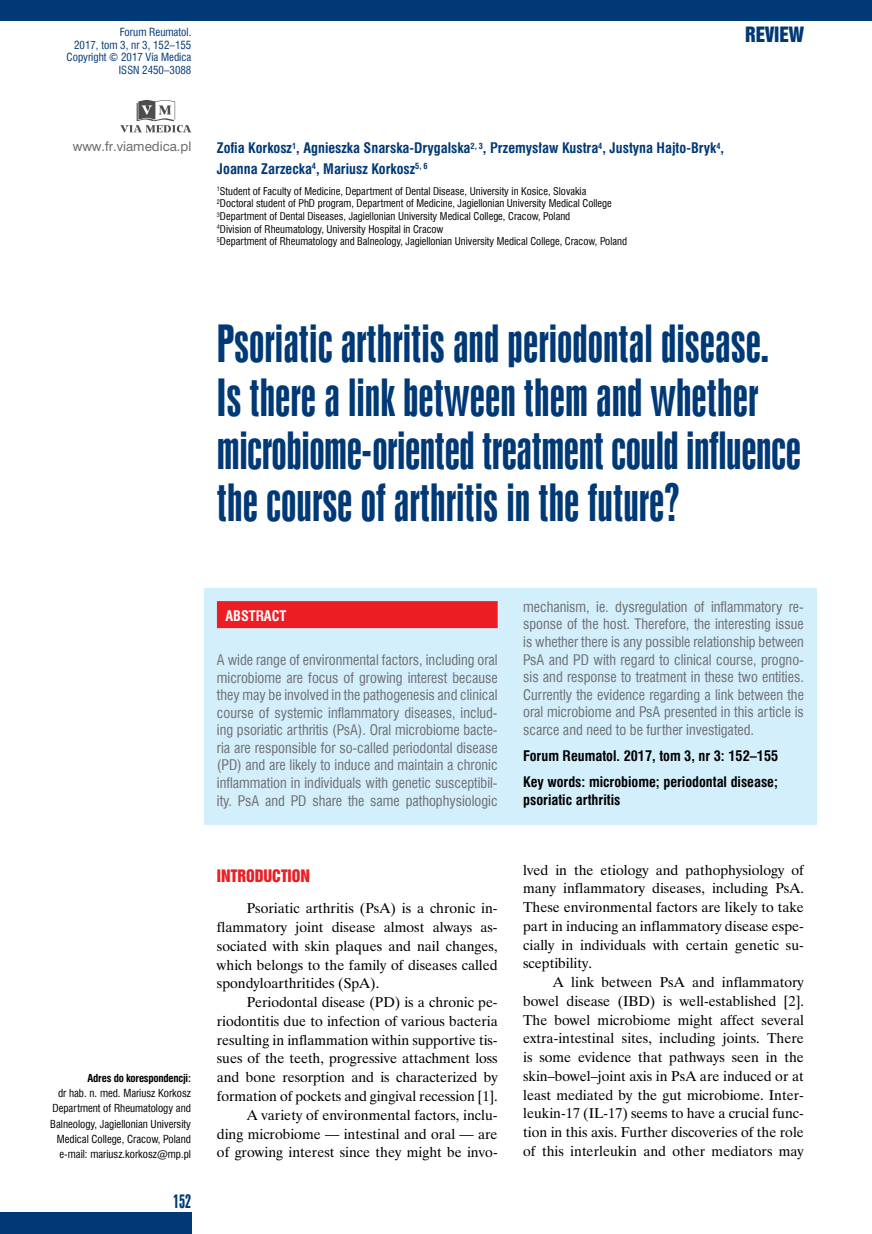
<style>
.page{position:relative;width:872px;height:1234px;background:#fff}
.page>*{position:absolute;margin:0;border:0;box-sizing:border-box;transform-origin:0 0}
.t1{font:48px/53.2px "Swis 924 EU";color:#003976}
.t2{font:19.35px "Swis 921 EU";color:#003976}
.t3{font:18px "Swis 924 EU";color:#003976}
.t4{font:15.75px "Swis 921 EU";color:#ed1d24}
.t5{font:14.25px/18.8px "Time Ibis EE";color:#000;text-align:justify}
.t6{font:14.25px/17.5px "Swis 721 Cn EU";color:#6d6e71;text-align:justify}
.t7{font:700 14.25px/20.4px "Swis 721 Cn EU";color:#003976}
.t8{font:700 14.25px/26.1px "Swis 721 Cn EU";color:#000}
.t9{font:700 14.25px "Swis 721 Cn EU";color:#fff}
.t10{font:12.3px "Swis 721 PL";color:#6d6e71}
.t11{font:10.95px/12.6px "Swis 721 Cn EU";color:#003976;text-align:right}
.t12{font:10.8px/15px "Swis 721 Cn EU";color:#000;text-align:right}
.t13{font:700 10.8px "Swis 721 Cn EU";letter-spacing:-.02em;color:#000}
.t14{font:10.5px/12.6px "Swis 721 Cn EU";color:#000}
</style>
<div class="page">
<div style="left:0;top:1212px;width:191px;height:21px;background:#003976"></div>
<svg style="left:120px;top:100px;width:71px;height:33px"></svg>
<div style="left:0;top:0;width:872px;height:21px;background:#003976"></div>
<div style="left:204px;top:588px;width:612px;height:236px;background:#d4effc"></div>
<div style="left:217px;top:601px;width:280px;height:27px;background:#ed1d24"></div>
<p class="t11" style="left:67px;top:26px;width:126px">Forum Reumatol.<br>2017, tom 3, nr 3, 152–155<br>Copyright © 2017 Via Medica<br>ISSN 2450–3088</p>
<h2 class="t2" style="left:745px;top:22px;width:60px">REVIEW</h2>
<p class="t10" style="left:73px;top:138px;width:120px">www.fr.viamedica.pl</p>
<p class="t7" style="left:217px;top:138px;width:508px">Zofia Korkosz<sup>1</sup>, Agnieszka Snarska-Drygalska<sup>2,</sup> <sup>3</sup>, Przemysław Kustra<sup>4</sup>, Justyna Hajto-Bryk<sup>4</sup>,<br>Joanna Zarzecka<sup>4</sup>, Mariusz Korkosz<sup>5,</sup> <sup>6</sup></p>
<p class="t14" style="left:217px;top:184px;width:411px"><sup>1</sup>Student of Faculty of Medicine, Department of Dental Disease, University in Kosice, Slovakia<br><sup>2</sup>Doctoral student of PhD program, Department of Medicine, Jagiellonian University Medical College <sup>3</sup>Department of Dental Diseases, Jagiellonian University Medical College, Cracow, Poland<br><sup>4</sup>Division of Rheumatology, University Hospital in Cracow<br><sup>5</sup>Department of Rheumatology and Balneology, Jagiellonian University Medical College, Cracow, Poland</p>
<h1 class="t1" style="left:217px;top:317px;width:585px">Psoriatic arthritis and periodontal disease.<br>Is there a link between them and whether microbiome-oriented treatment could influence the course of arthritis in the future?</h1>
<p class="t13" style="left:88px;top:1071px;width:105px">Adres do korespondencji:</p>
<p class="t12" style="left:50px;top:1085px;width:142px">dr hab. n. med. Mariusz Korkosz Department of Rheumatology and Balneology, Jagiellonian University Medical College, Cracow, Poland e-mail: mariusz.korkosz@mp.pl</p>
<p class="t3" style="left:173px;top:1190px;width:20px">152</p>
<p class="t9" style="left:225px;top:606px;width:62px">abstract</p>
<p class="t6" style="left:217px;top:651px;width:282px">A wide range of environmental factors, including oral microbiome are focus of growing interest because they may be involved in the pathogenesis and clinical course of systemic inflammatory diseases, includ&shy;ing psoriatic arthritis (PsA). Oral microbiome bacte&shy;ria are responsible for so-called periodontal disease (PD) and are likely to induce and maintain a chronic inflammation in individuals with genetic susceptibil&shy;ity. PsA and PD share the same pathophysiologic</p>
<p class="t4" style="left:217px;top:865px;width:95px">INTRODUCTION</p>
<p class="t5" style="left:217px;top:898px;width:282px;text-indent:30px">Psoriatic arthritis (PsA) is a chronic in&shy;flammatory joint disease almost always as&shy;sociated with skin plaques and nail changes, which belongs to the family of diseases called spondyloarthritides (SpA).</p>
<p class="t5" style="left:217px;top:992px;width:282px;text-align:right">Periodontal disease (PD) is a chronic pe&shy;riodontitis due to infection of various bacteria resulting in inflammation within supportive tis&shy;sues of the teeth, progressive attachment loss and bone resorption and is characterized by formation of pockets and gingival recession [1].<br>A variety of environmental factors, inclu&shy;ding microbiome — intestinal and oral — are of growing interest since they might be invo-</p>
<p class="t6" style="left:523px;top:597px;width:282px">mechanism, ie. dysregulation of inflammatory re&shy;sponse of the host. Therefore, the interesting issue is whether there is any possible relationship between PsA and PD with regard to clinical course, progno&shy;sis and response to treatment in these two entities.<br>Currently the evidence regarding a link between the oral microbiome and PsA presented in this article is scarce and need to be further investigated.</p>
<p class="t8" style="left:523px;top:743px;width:257px">Forum Reumatol. 2017, tom 3, nr 3: 152–155<br>Key words: microbiome; periodontal disease;</p>
<p class="t8" style="left:523px;top:786px;width:99px">psoriatic arthritis</p>
<p class="t5" style="left:523px;top:859px;width:282px">lved in the etiology and pathophysiology of many inflammatory diseases, including PsA.<br>These environmental factors are likely to take part in inducing an inflammatory disease espe&shy;cially in individuals with certain genetic su&shy;sceptibility.</p>
<p class="t5" style="left:523px;top:972px;width:282px;text-indent:30px">A link between PsA and inflammatory bowel disease (IBD) is well-established [2].<br>The bowel microbiome might affect several extra-intestinal sites, including joints. There is some evidence that pathways seen in the skin–bowel–joint axis in PsA are induced or at least mediated by the gut microbiome. Inter&shy;leukin-17 (IL-17) seems to have a crucial func&shy;tion in this axis. Further discoveries of the role of this interleukin and other mediators may</p>
</div>
